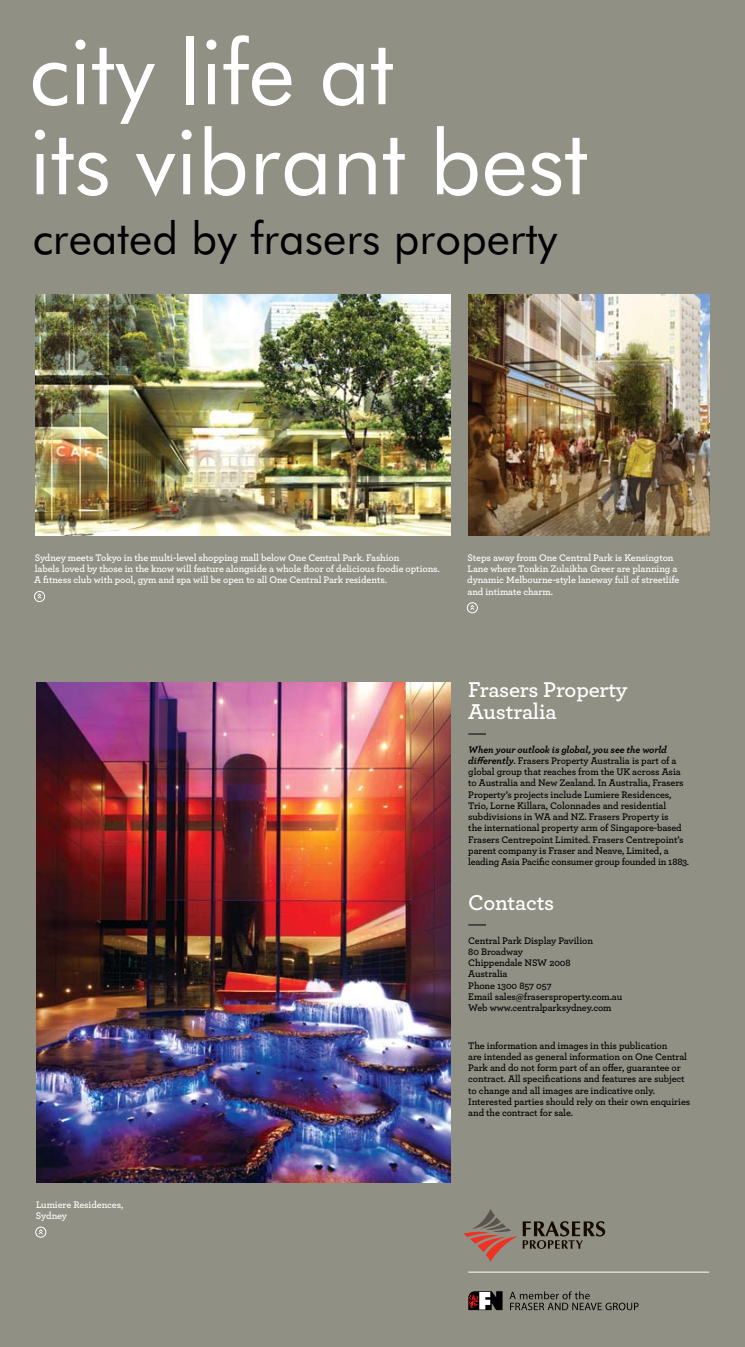
<style>
.page{position:relative;width:745px;height:1347px;background:#fff}
.page>*{position:absolute;margin:0;border:0;box-sizing:border-box;transform-origin:0 0}
.t1{font:90px/90px "Futura BT";color:#fff}
.t2{font:45px "Futura BT";color:#000}
.t3{font:600 22.5px/22.5px "Archer";letter-spacing:-.01em;color:#fff}
.t4{font:600 10px/11.2px "Archer";letter-spacing:-.01em;color:#000}
.t5{font:600 10px/11.2px "Archer";letter-spacing:-.01em;color:#fff}
.s1{font-weight:700;font-style:italic}
</style>
<div class="page">
<div style="left:0;top:0;width:744px;height:1346px;background:#919085"></div>
<svg style="left:468px;top:733px;width:17px;height:1px"></svg>
<svg style="left:468px;top:924px;width:17px;height:1px"></svg>
<svg style="left:463px;top:1209px;width:141px;height:52px"></svg>
<svg style="left:468px;top:1291px;width:34px;height:19px"></svg>
<svg style="left:509px;top:1291px;width:129px;height:19px"></svg>
<hr style="left:468px;top:1271px;width:240px;height:1px;background:#fff">
<img style="left:468px;top:294px;width:241px;height:241px">
<svg style="left:470px;top:605px;width:4px;height:5px"></svg>
<div style="left:466px;top:602px;width:11px;height:11px;border:1px solid #fff;border-radius:50%"></div>
<img style="left:36px;top:682px;width:414px;height:500px">
<svg style="left:39px;top:1229px;width:4px;height:5px"></svg>
<div style="left:35px;top:1226px;width:11px;height:11px;border:1px solid #fff;border-radius:50%"></div>
<svg style="left:37px;top:593px;width:5px;height:5px"></svg>
<div style="left:34px;top:591px;width:11px;height:11px;border:1px solid #fff;border-radius:50%"></div>
<img style="left:35px;top:294px;width:415px;height:241px">
<h1 class="t1" style="left:29px;top:26px;width:559px">city life at<br>its vibrant best</h1>
<h2 class="t2" style="left:33px;top:211px;width:525px">created by frasers property</h2>
<p class="t5" style="left:34px;top:551px;width:407px">Sydney meets Tokyo in the multi-level shopping mall below One Central Park. Fashion<br>labels loved by those in the know will feature alongside a whole floor of delicious foodie options.<br>A fitness club with pool, gym and spa will be open to all One Central Park residents.</p>
<p class="t5" style="left:467px;top:551px;width:214px">Steps away from One Central Park is Kensington Lane where Tonkin Zulaikha Greer are planning a dynamic Melbourne-style laneway full of streetlife and intimate charm.</p>
<p class="t5" style="left:36px;top:1198px;width:89px">Lumiere Residences,<br>Sydney</p>
<h3 class="t3" style="left:468px;top:677px;width:160px">Frasers Property<br>Australia</h3>
<p class="t4" style="left:468px;top:743px;width:222px"><span class="s1">When your outlook is global, you see the world differently</span>. Frasers Property Australia is part of a global group that reaches from the UK across Asia to Australia and New Zealand. In Australia, Frasers Property’s projects include Lumiere Residences, Trio, Lorne Killara, Colonnades and residential subdivisions in WA and NZ. Frasers Property is<br>the international property arm of Singapore-based Frasers Centrepoint Limited. Frasers Centrepoint’s parent company is Fraser and Neave, Limited, a leading Asia Pacific consumer group founded in 1883.</p>
<h3 class="t3" style="left:468px;top:890px;width:87px">Contacts</h3>
<p class="t4" style="left:468px;top:934px;width:155px">Central Park Display Pavilion<br>80 Broadway<br>Chippendale NSW 2008<br>Australia<br>Phone 1300 857 057<br>Email sales@frasersproperty.com.au<br>Web www.centralparksydney.com</p>
<p class="t4" style="left:468px;top:1039px;width:223px">The information and images in this publication<br>are intended as general information on One Central Park and do not form part of an offer, guarantee or contract. All specifications and features are subject to change and all images are indicative only.<br>Interested parties should rely on their own enquiries and the contract for sale.</p>
</div>
